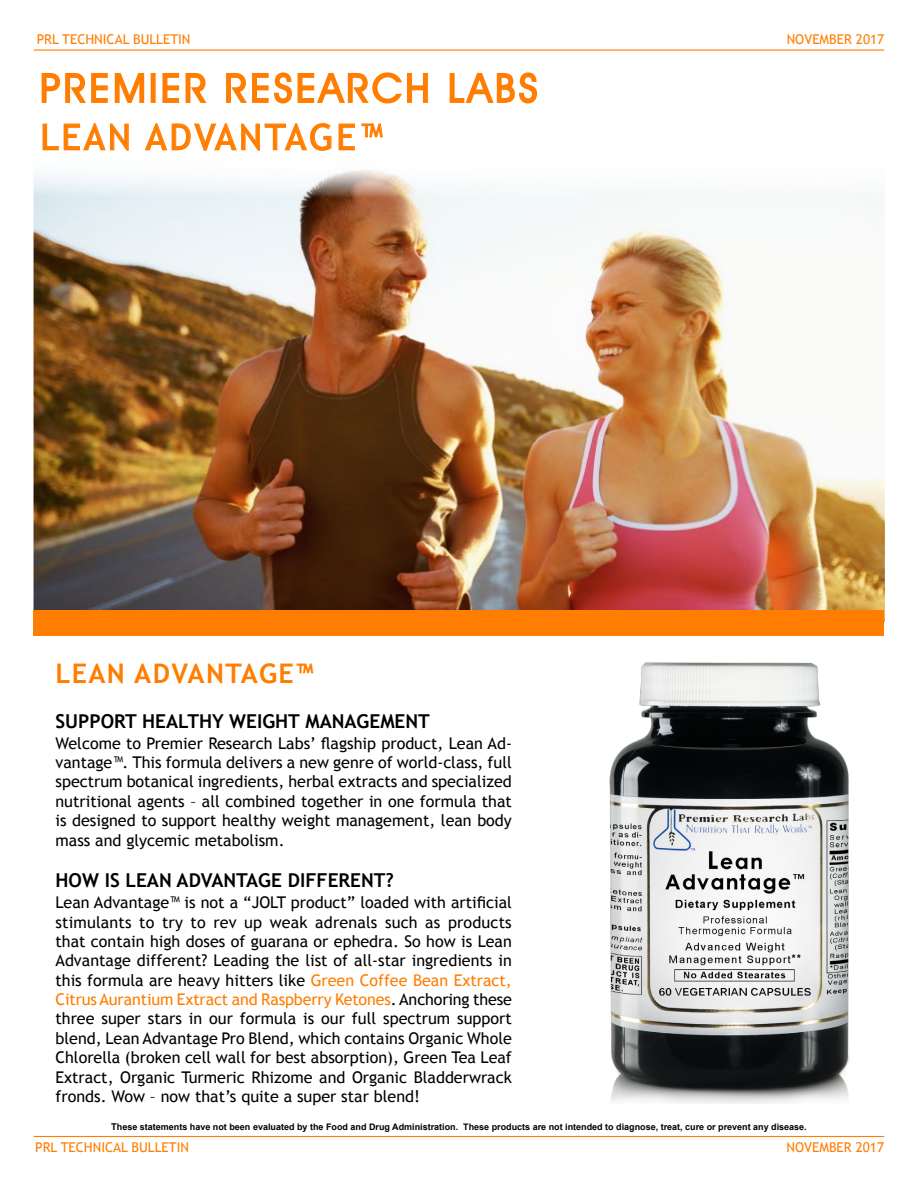
<style>
.page{position:relative;width:918px;height:1188px;background:#fff}
.page>*{position:absolute;margin:0;border:0;box-sizing:border-box;transform-origin:0 0}
.t1{font:39px "Avant Garde IT Cby BT";letter-spacing:.1em;color:#ff7d00}
.t2{font:36px "Trebuchet MS";letter-spacing:.08em;color:#ff7d00}
.t3{font:700 27px "Trebuchet MS";letter-spacing:.05em;color:#ff7d00}
.t4{font:700 19.2px "Trebuchet MS";color:#000}
.t5{font:16.2px/19.4px "Trebuchet MS";color:#000;text-align:justify}
.t6{font:13.5px "Trebuchet MS";color:#ff7d00}
.t7{font:700 9px "Arial";color:#000}
.s1{color:#ff7d00}
.s2{font-size:9.3px}
</style>
<div class="page">
<hr style="left:34px;top:50px;width:850px;height:1px;background:#ff7d00">
<svg style="left:41px;top:72px;width:104px;height:31px"></svg>
<div style="left:151px;top:73px;width:5px;height:30px;border:2px solid #ff7d00"></div>
<svg style="left:162px;top:72px;width:45px;height:31px"></svg>
<svg style="left:226px;top:72px;width:202px;height:32px"></svg>
<svg style="left:449px;top:72px;width:88px;height:32px"></svg>
<svg style="left:43px;top:123px;width:86px;height:28px"></svg>
<svg style="left:145px;top:123px;width:187px;height:28px"></svg>
<svg style="left:339px;top:124px;width:16px;height:26px"></svg>
<svg style="left:361px;top:123px;width:22px;height:14px"></svg>
<img style="left:34px;top:170px;width:850px;height:440px">
<hr style="left:34px;top:1136px;width:850px;height:1px;background:#ff7d00">
<div style="left:34px;top:610px;width:850px;height:26px;background:#ff7d00"></div>
<img style="left:577px;top:662px;width:297px;height:474px">
<p class="t6" style="left:37px;top:31px;width:155px">PRL TECHNICAL BULLETIN</p>
<p class="t6" style="left:787px;top:31px;width:99px">NOVEMBER 2017</p>
<h1 class="t1" style="left:40px;top:64px;width:498px">PREMIER RESEARCH LABS</h1>
<h2 class="t2" style="left:40px;top:116px;width:343px">LEAN ADVANTAGE™</h2>
<h3 class="t3" style="left:56px;top:657px;width:259px">LEAN ADVANTAGE™</h3>
<p class="t4" style="left:56px;top:709px;width:376px">SUPPORT HEALTHY WEIGHT MANAGEMENT</p>
<p class="t5" style="left:56px;top:734px;width:458px">Welcome to Premier Research Labs’ flagship product, Lean Ad&shy;vantage™. This formula delivers a new genre of world-class, full spectrum botanical ingredients, herbal extracts and specialized nutritional agents – all combined together in one formula that is designed to support healthy weight management, lean body mass and glycemic metabolism.</p>
<p class="t4" style="left:56px;top:869px;width:340px">HOW IS LEAN ADVANTAGE DIFFERENT?</p>
<p class="t5" style="left:56px;top:893px;width:458px">Lean Advantage™ is not a “JOLT product” loaded with artificial stimulants to try to rev up weak adrenals such as products that contain high doses of guarana or ephedra. So how is Lean Advantage different? Leading the list of all-star ingredients in this formula are heavy hitters like <span class="s1">Green Coffee Bean Extract, Citrus Aurantium Extract and Raspberry Ketones</span>. Anchoring these three super stars in our formula is our full spectrum support blend, Lean Advantage Pro Blend, which contains Organic Whole Chlorella (broken cell wall for best absorption), Green Tea Leaf Extract, Organic Turmeric Rhizome and Organic Bladderwrack fronds. Wow – now that’s quite a super star blend!</p>
<p class="t6" style="left:35px;top:1139px;width:155px">PRL TECHNICAL BULLETIN</p>
<p class="t7" style="left:111px;top:1121px;width:697px"><span class="s2">T</span>hese statements have not been evaluated by the Food and Drug Administration. These products are not intended to diagnose, treat, cure or prevent any disease.</p>
<p class="t6" style="left:787px;top:1140px;width:99px">NOVEMBER 2017</p>
</div>
